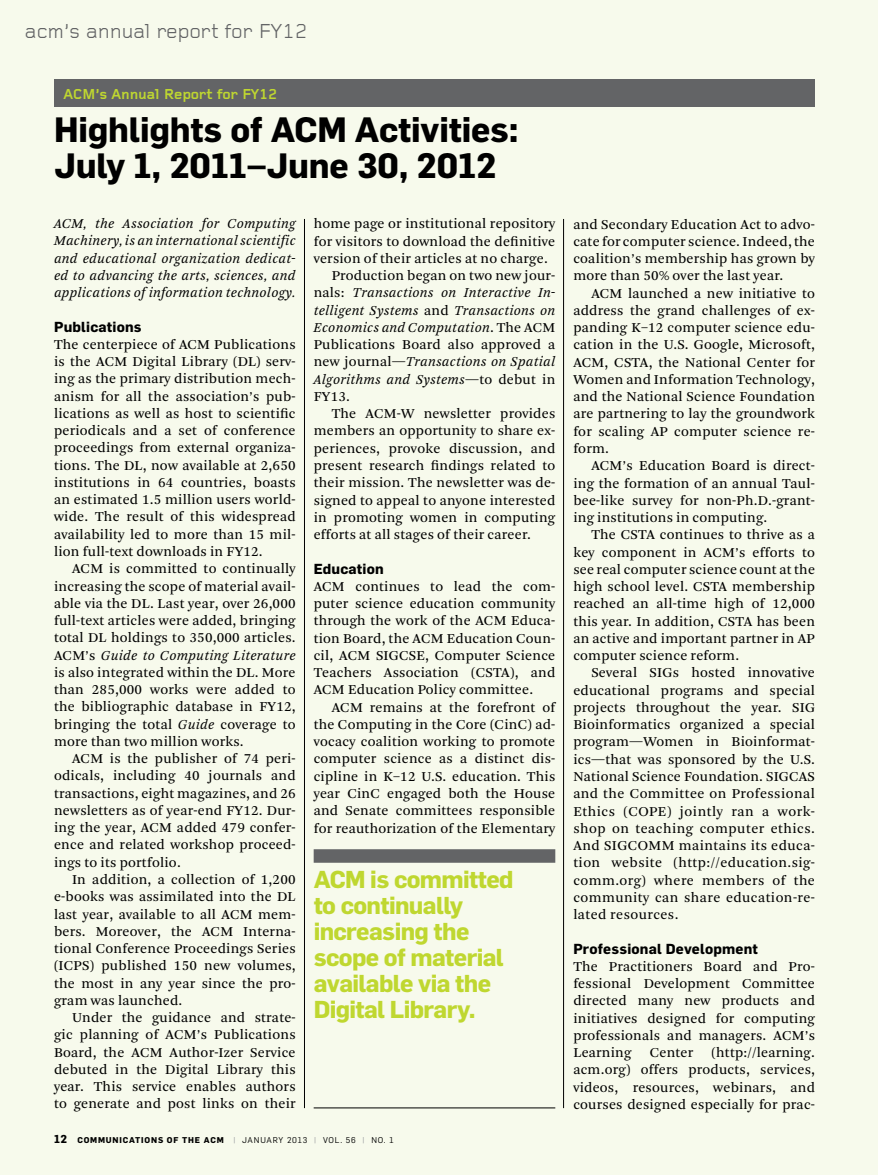
<style>
.page{position:relative;width:878px;height:1175px;background:#fff}
.page>*{position:absolute;margin:0;border:0;box-sizing:border-box;transform-origin:0 0}
.t1{font:700 34.5px/36px "Flama";letter-spacing:-.005em;color:#000}
.t2{font:700 24px/25.8px "Flama";letter-spacing:-.025em;color:#bfd730}
.t3{font:21px "Foundry Gridnik";letter-spacing:-.015em;color:#636466}
.t4{font:700 15px "Foundry Gridnik";letter-spacing:-.015em;color:#bfd730}
.t5{font:14.25px/17.2px "Arnhem Blond";letter-spacing:.015em;color:#000;text-align:justify}
.t6{font:italic 14.25px/17.2px "Arnhem Blond";letter-spacing:.015em;color:#000;text-align:justify}
.t7{font:700 14.25px "Flama";letter-spacing:.015em;color:#000}
.t8{font:700 8.25px "Flama";letter-spacing:.1em;color:#000}
.t9{font:8.25px "Flama";letter-spacing:.1em;color:#000}
.s1{font-style:italic}
.s2{font-style:normal}
.s3{font-size:11.25px}
.s4{color:#939598}
</style>
<div class="page">
<div style="left:0;top:0;width:878px;height:1174px;background:#f7faec"></div>
<hr style="left:563px;top:219px;width:1px;height:889px;background:#000">
<hr style="left:304px;top:219px;width:1px;height:889px;background:#000">
<div style="left:54px;top:80px;width:760px;height:27px;background:#636466"></div>
<div style="left:314px;top:849px;width:241px;height:13px;background:#636466"></div>
<hr style="left:314px;top:1107px;width:241px;height:1px;background:#000">
<h3 class="t3" style="left:25px;top:19px;width:284px">acm’s annual report for FY12</h3>
<p class="t4" style="left:63px;top:86px;width:216px">ACM’s Annual Report for FY12</p>
<h1 class="t1" style="left:54px;top:110px;width:466px">Highlights of ACM Activities:<br>July 1, 2011–June 30, 2012</h1>
<p class="t6" style="left:54px;top:215px;width:243px">ACM, the Association for Computing Machinery, is an international scientific and educational organization dedicat&shy;ed to advancing the arts, sciences, and applications of information technology.</p>
<p class="t7" style="left:54px;top:318px;width:89px">Publications</p>
<p class="t5" style="left:54px;top:336px;width:243px">The centerpiece of ACM Publications is the ACM Digital Library (DL) serv&shy;ing as the primary distribution mech&shy;anism for all the association’s pub&shy;lications as well as host to scientific periodicals and a set of conference proceedings from external organiza&shy;tions. The DL, now available at 2,650 institutions in 64 countries, boasts an estimated 1.5 million users world&shy;wide. The result of this widespread availability led to more than 15 mil&shy;lion full-text downloads in FY12.</p>
<p class="t5" style="left:54px;top:560px;width:243px;text-indent:18px">ACM is committed to continually increasing the scope of material avail&shy;able via the DL. Last year, over 26,000 full-text articles were added, bringing total DL holdings to 350,000 articles.<br>ACM’s <span class="s1">Guide to Computing Literature </span>is also integrated within the DL. More than 285,000 works were added to the bibliographic database in FY12, bringing the total <span class="s1">Guide</span> coverage to more than two million works.</p>
<p class="t5" style="left:54px;top:750px;width:243px;text-indent:18px">ACM is the publisher of 74 peri&shy;odicals, including 40 journals and transactions, eight magazines, and 26 newsletters as of year-end FY12. Dur&shy;ing the year, ACM added 479 confer&shy;ence and related workshop proceed&shy;ings to its portfolio.</p>
<p class="t5" style="left:54px;top:871px;width:243px;text-indent:18px">In addition, a collection of 1,200 e-books was assimilated into the DL last year, available to all ACM mem&shy;bers. Moreover, the ACM Interna&shy;tional Conference Proceedings Series (ICPS) published 150 new volumes, the most in any year since the pro&shy;gram was launched.</p>
<p class="t5" style="left:54px;top:1009px;width:243px;text-indent:18px">Under the guidance and strate&shy;gic planning of ACM’s Publications Board, the ACM Author-Izer Service debuted in the Digital Library this year. This service enables authors to generate and post links on their</p>
<p class="t5" style="left:314px;top:215px;width:243px">home page or institutional repository</p>
<p class="t5" style="left:314px;top:233px;width:243px">for visitors to download the definitive</p>
<p class="t5" style="left:314px;top:250px;width:236px">version of their articles at no charge.</p>
<p class="t5" style="left:332px;top:267px;width:225px">Production began on two new jour-</p>
<p class="t6" style="left:314px;top:284px;width:243px"><span class="s2">nals:</span> Transactions on Interactive In-</p>
<p class="t6" style="left:314px;top:302px;width:243px">telligent Systems <span class="s2">and</span> Transactions on</p>
<p class="t6" style="left:314px;top:319px;width:243px">Economics and Computation<span class="s2">. The ACM</span></p>
<p class="t5" style="left:314px;top:336px;width:243px">Publications Board also approved a</p>
<p class="t6" style="left:314px;top:353px;width:243px"><span class="s2">new journal—</span>Transactions on Spatial</p>
<p class="t6" style="left:314px;top:371px;width:243px">Algorithms and Systems<span class="s2">—to debut in</span></p>
<p class="t5" style="left:314px;top:388px;width:38px">FY13.</p>
<p class="t5" style="left:332px;top:405px;width:225px">The ACM-W newsletter provides</p>
<p class="t5" style="left:314px;top:422px;width:243px">members an opportunity to share ex-</p>
<p class="t5" style="left:314px;top:440px;width:243px">periences, provoke discussion, and</p>
<p class="t5" style="left:314px;top:457px;width:243px">present research findings related to</p>
<p class="t5" style="left:314px;top:474px;width:243px">their mission. The newsletter was de-</p>
<p class="t5" style="left:314px;top:491px;width:243px">signed to appeal to anyone interested</p>
<p class="t5" style="left:314px;top:509px;width:243px">in promoting women in computing</p>
<p class="t5" style="left:314px;top:526px;width:219px">efforts at all stages of their career.</p>
<p class="t7" style="left:314px;top:559px;width:71px">Education</p>
<p class="t5" style="left:314px;top:578px;width:243px">ACM continues to lead the com&shy;puter science education community through the work of the ACM Educa&shy;tion Board, the ACM Education Coun&shy;cil, ACM SIGCSE, Computer Science Teachers Association (CSTA), and ACM Education Policy committee.</p>
<p class="t5" style="left:314px;top:698px;width:243px;text-indent:18px">ACM remains at the forefront of the Computing in the Core (CinC) ad&shy;vocacy coalition working to promote computer science as a distinct dis&shy;cipline in K–12 U.S. education. This year CinC engaged both the House and Senate committees responsible for reauthorization of the Elementary</p>
<h2 class="t2" style="left:314px;top:866px;width:201px">ACM is committed to continually increasing the scope of material available via the<br>Digital Library.</h2>
<p class="t8" style="left:54px;top:1134px;width:164px"><span class="s3">12</span> communications of the acm</p>
<p class="t9" style="left:233px;top:1134px;width:41px"><span class="s4">|</span> JANUARY</p>
<p class="t9" style="left:287px;top:1134px;width:108px">2013 <span class="s4">|</span> VOL. 56 <span class="s4">|</span> NO. 1</p>
<p class="t5" style="left:573px;top:216px;width:243px">and Secondary Education Act to advo&shy;cate for computer science. Indeed, the coalition’s membership has grown by more than 50% over the last year.</p>
<p class="t5" style="left:573px;top:285px;width:243px;text-indent:18px">ACM launched a new initiative to address the grand challenges of ex&shy;panding K–12 computer science edu&shy;cation in the U.S. Google, Microsoft, ACM, CSTA, the National Center for Women and Information Technology, and the National Science Foundation are partnering to lay the groundwork for scaling AP computer science re&shy;form.</p>
<p class="t5" style="left:573px;top:457px;width:243px;text-indent:18px">ACM’s Education Board is direct&shy;ing the formation of an annual Taul&shy;bee-like survey for non-Ph.D.-grant&shy;ing institutions in computing.</p>
<p class="t5" style="left:573px;top:526px;width:243px;text-indent:18px">The CSTA continues to thrive as a key component in ACM’s efforts to see real computer science count at the high school level. CSTA membership reached an all-time high of 12,000 this year. In addition, CSTA has been an active and important partner in AP computer science reform.</p>
<p class="t5" style="left:573px;top:664px;width:243px;text-indent:18px">Several SIGs hosted innovative educational programs and special projects throughout the year. SIG Bioinformatics organized a special program—Women in Bioinformat&shy;ics—that was sponsored by the U.S.<br>National Science Foundation. SIGCAS and the Committee on Professional Ethics (COPE) jointly ran a work&shy;shop on teaching computer ethics.<br>And SIGCOMM maintains its educa&shy;tion website (http://education.sig&shy;comm.org) where members of the community can share education-re&shy;lated resources.</p>
<p class="t7" style="left:573px;top:939px;width:186px">Professional Development</p>
<p class="t5" style="left:573px;top:958px;width:243px">The Practitioners Board and Pro&shy;fessional Development Committee directed many new products and initiatives designed for computing professionals and managers. ACM’s Learning</p>
<p class="t5" style="left:573px;top:1044px;width:243px;text-indent:138px">(http://learning. acm.org) offers products, services, videos, resources, webinars, and courses designed especially for prac-</p>
<p class="t5" style="left:649px;top:1044px;width:45px">Center</p>
</div>
